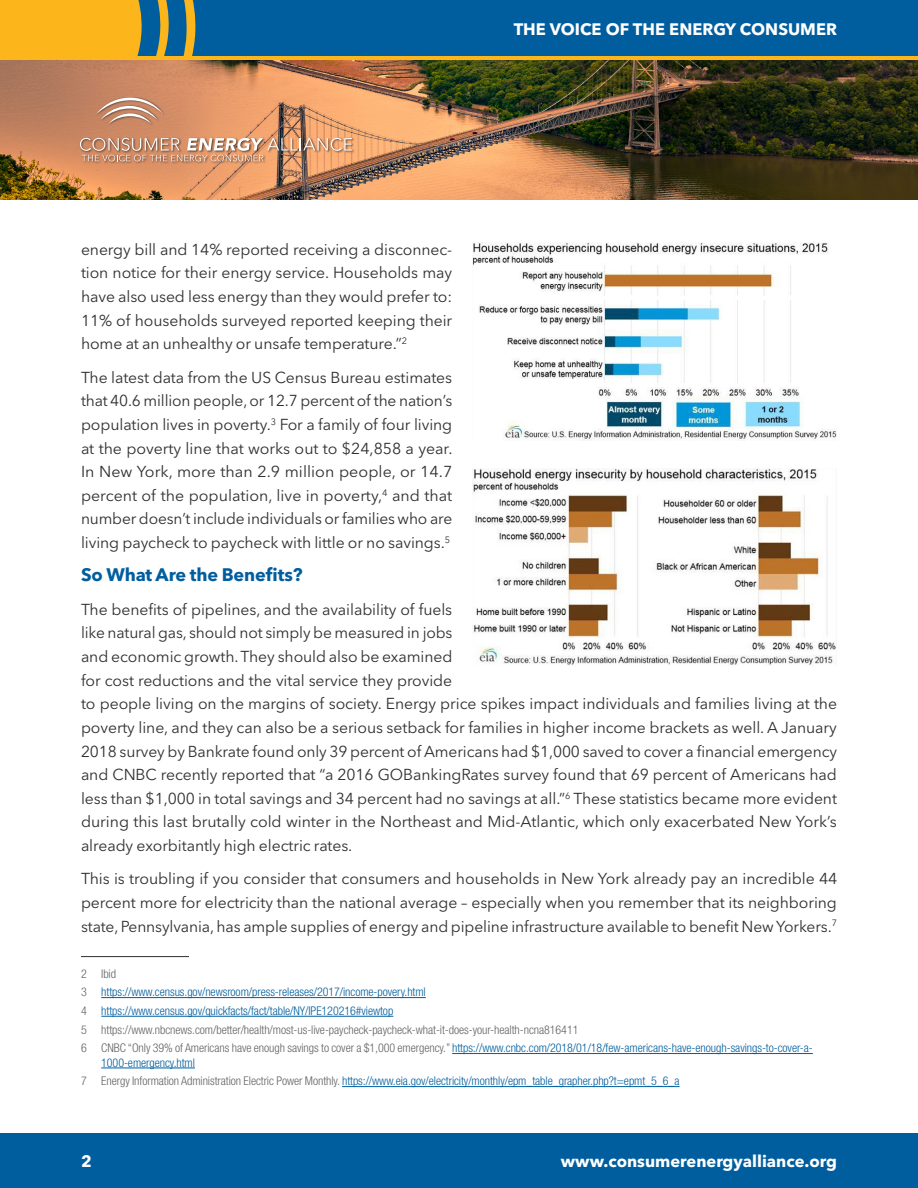
<style>
.page{position:relative;width:918px;height:1188px;background:#fff}
.page>*{position:absolute;margin:0;border:0;box-sizing:border-box;transform-origin:0 0}
.Subtitle{font:700 18px "Avenir Next LT Pro";letter-spacing:-.005em;color:#005e9e}
.t1{font:700 16.5px "Avenir Next LT Pro";color:#fff}
.paragraph{font:15.75px/23.7px "Avenir Next LT Pro";letter-spacing:-.005em;color:#312f30;text-align:justify}
.Footnote_text{font:300 condensed 12px/14.4px "Helvetica Neue LT Std";letter-spacing:-.005em;color:#005e9e}
.Footnote_text-2{font:300 condensed 12px "Helvetica Neue LT Std";letter-spacing:-.005em;color:#636366}
.s1{color:#636366}
</style>
<div class="page">
<img style="left:0;top:60px;width:918px;height:139px">
<div style="left:3px;top:0;width:915px;height:58px;background:#005e9e"></div>
<div style="left:0;top:0;width:142px;height:56px;background:#fcb61c"></div>
<svg style="left:156px;top:0;width:13px;height:56px"></svg>
<svg style="left:183px;top:0;width:13px;height:56px"></svg>
<div style="left:0;top:1133px;width:918px;height:55px;background:#005e9e"></div>
<hr style="left:0;top:56px;width:918px;height:4px;background:#fcb61c">
<div style="left:79px;top:97px;width:276px;height:67px;background:#231f20;opacity:.75"></div>
<svg style="left:80px;top:138px;width:272px;height:23px;background:#cf9e7f"></svg>
<svg style="left:96px;top:98px;width:67px;height:26px;background:#c9987e"></svg>
<hr style="left:81px;top:956px;width:108px;height:1px;background:#312f30">
<hr style="left:101px;top:997px;width:325px;height:1px;background:#005e9e">
<hr style="left:101px;top:1016px;width:292px;height:1px;background:#005e9e">
<hr style="left:452px;top:1053px;width:361px;height:1px;background:#005e9e">
<hr style="left:101px;top:1068px;width:94px;height:1px;background:#005e9e">
<hr style="left:342px;top:1086px;width:338px;height:1px;background:#005e9e">
<img style="left:472px;top:242px;width:365px;height:198px">
<img style="left:472px;top:468px;width:365px;height:198px">
<p class="t1" style="left:514px;top:19px;width:325px">THE VOICE OF THE ENERGY CONSUMER</p>
<p class="paragraph" style="left:81px;top:238px;width:373px">energy bill and 14% reported receiving a disconnec&shy;tion notice for their energy service. Households may have also used less energy than they would prefer to:<br>11% of households surveyed reported keeping their home at an unhealthy or unsafe temperature.”<sup>2</sup></p>
<p class="paragraph" style="left:81px;top:365px;width:373px">The latest data from the US Census Bureau estimates that 40.6 million people, or 12.7 percent of the nation’s population lives in poverty.<sup>3</sup> For a family of four living at the poverty line that works out to $24,858 a year.<br>In New York, more than 2.9 million people, or 14.7 percent of the population, live in poverty,<sup>4</sup> and that number doesn’t include individuals or families who are living paycheck to paycheck with little or no savings.<sup>5</sup></p>
<p class="Subtitle" style="left:81px;top:564px;width:223px">So What Are the Benefits?</p>
<p class="paragraph" style="left:81px;top:597px;width:758px;text-align:left">The benefits of pipelines, and the availability of fuels<br>like natural gas, should not simply be measured in jobs<br>and economic growth. They should also be examined<br>for cost reductions and the vital service they provide<br>to people living on the margins of society. Energy price spikes impact individuals and families living at the poverty line, and they can also be a serious setback for families in higher income brackets as well. A January 2018 survey by Bankrate found only 39 percent of Americans had $1,000 saved to cover a financial emergency and CNBC recently reported that “a 2016 GOBankingRates survey found that 69 percent of Americans had less than $1,000 in total savings and 34 percent had no savings at all.”<sup>6</sup> These statistics became more evident during this last brutally cold winter in the Northeast and Mid-Atlantic, which only exacerbated New York’s already exorbitantly high electric rates.</p>
<p class="paragraph" style="left:81px;top:867px;width:758px">This is troubling if you consider that consumers and households in New York already pay an incredible 44 percent more for electricity than the national average – especially when you remember that its neighboring state, Pennsylvania, has ample supplies of energy and pipeline infrastructure available to benefit New Yorkers.<sup>7</sup></p>
<p class="Footnote_text-2" style="left:81px;top:967px;width:37px">2 Ibid</p>
<p class="Footnote_text" style="left:81px;top:985px;width:346px"><span class="s1">3</span> https://www.census.gov/newsroom/press-releases/2017/income-povery.html</p>
<p class="Footnote_text" style="left:81px;top:1004px;width:314px"><span class="s1">4</span> https://www.census.gov/quickfacts/fact/table/NY/IPE120216#viewtop</p>
<p class="Footnote_text-2" style="left:81px;top:1023px;width:499px">5 https://www.nbcnews.com/better/health/most-us-live-paycheck-paycheck-what-it-does-your-health-ncna816411</p>
<p class="Footnote_text" style="left:101px;top:1041px;width:713px;text-indent:-20px"><span class="s1">6 CNBC “Only 39% of Americans have enough savings to cover a $1,000 emergency.”</span> https://www.cnbc.com/2018/01/18/few-americans-have-enough-savings-to-cover-a-<br>1000-emergency.html</p>
<p class="Footnote_text" style="left:81px;top:1074px;width:600px"><span class="s1">7 Energy Information Administration Electric Power Monthly.</span> https://www.eia.gov/electricity/monthly/epm_table_grapher.php?t=epmt_5_6_a</p>
<p class="t1" style="left:81px;top:1151px;width:12px">2</p>
<p class="t1" style="left:561px;top:1151px;width:278px">www.consumerenergyalliance.org</p>
</div>
